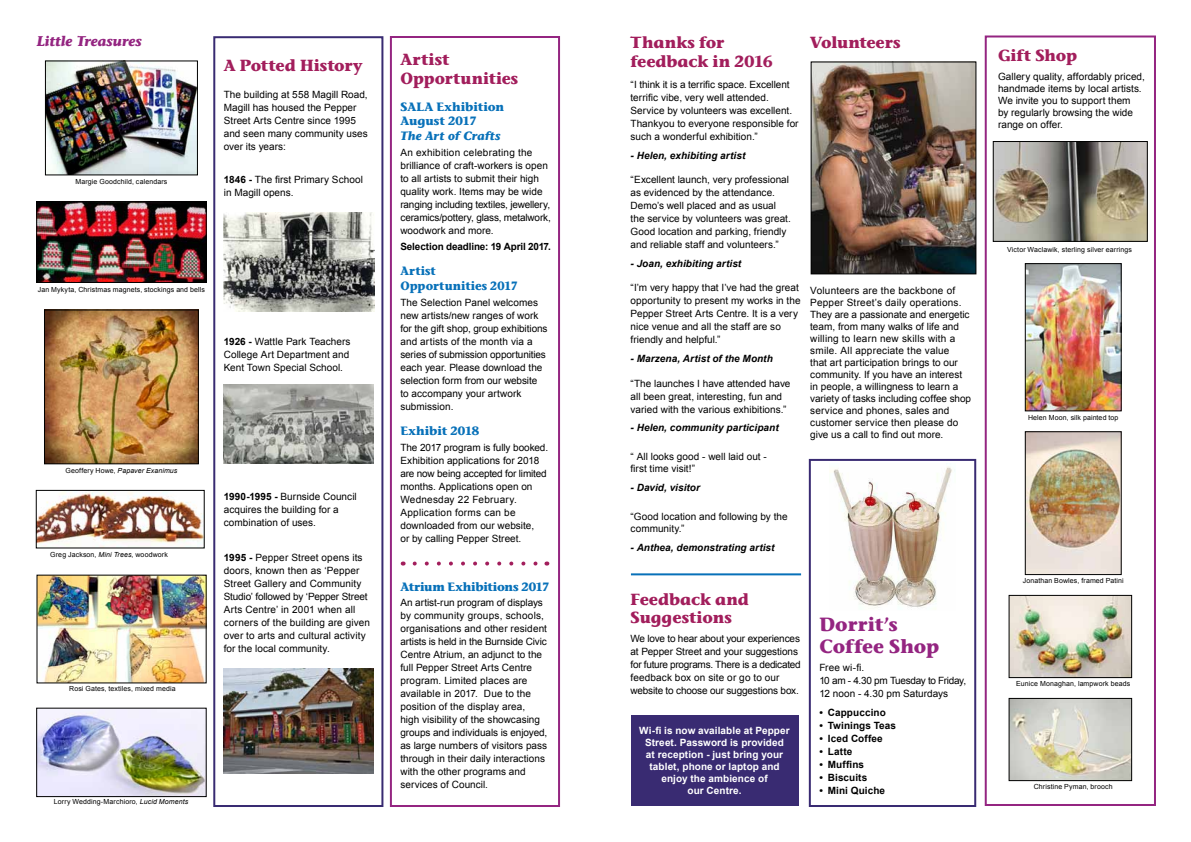
<style>
.page{position:relative;width:1191px;height:842px;background:#fff}
.page>*{position:absolute;margin:0;border:0;box-sizing:border-box;transform-origin:0 0}
.t1{font:700 19px/22px "Stone Inf ITC";color:#942581}
.t2{font:700 16px/19px "Stone Inf ITC";color:#a21e5c}
.t3{font:italic 700 14px "Stone Inf ITC";letter-spacing:-.005em;color:#942581}
.t4{font:700 12px/14.4px "Stone Inf ITC";letter-spacing:-.005em;color:#0871b9}
.t5{font:700 12px/14.4px "Stone Inf ITC";letter-spacing:-.005em;color:#0871b9;scale:.96 1}
.t6{font:italic 700 12px "Stone Inf ITC";letter-spacing:-.005em;color:#0871b9}
.t7{font:10px/13px "Arial";letter-spacing:.005em;color:#000}
.t8{font:10px/13px "Arial";letter-spacing:-.015em;color:#000}
.t9{font:italic 700 10px "Arial";letter-spacing:.005em;color:#000}
.t10{font:700 10px/12px "Arial";letter-spacing:.01em;color:#fff;text-align:center}
.t11{font:700 10px "Arial";letter-spacing:.005em;color:#000}
.t12{font:7px "Arial";letter-spacing:.015em;color:#000}
.t13{font:italic 7px "Arial";letter-spacing:.01em;color:#000}
.s1{font-weight:700}
.s2{font-style:normal}
.s3{font-style:italic}
</style>
<div class="page">
<div style="left:984px;top:36px;width:172px;height:770px;border:2px solid #942581"></div>
<div style="left:390px;top:36px;width:170px;height:771px;border:2px solid #942581"></div>
<img style="left:995px;top:143px;width:150px;height:97px">
<div style="left:993px;top:141px;width:154px;height:101px;border:1px solid #000"></div>
<img style="left:1010px;top:597px;width:119px;height:79px">
<div style="left:1008px;top:595px;width:123px;height:83px;border:1px solid #000"></div>
<img style="left:46px;top:312px;width:151px;height:150px">
<div style="left:44px;top:310px;width:155px;height:154px;border:1px solid #000"></div>
<img style="left:38px;top:492px;width:164px;height:54px">
<div style="left:36px;top:490px;width:168px;height:58px;border:1px solid #000"></div>
<img style="left:38px;top:204px;width:166px;height:77px">
<div style="left:36px;top:202px;width:170px;height:81px;border:1px solid #000"></div>
<img style="left:38px;top:710px;width:166px;height:85px">
<div style="left:36px;top:708px;width:170px;height:89px;border:1px solid #000"></div>
<img style="left:47px;top:63px;width:149px;height:110px">
<div style="left:45px;top:61px;width:153px;height:114px;border:1px solid #000"></div>
<img style="left:39px;top:577px;width:165px;height:104px">
<hr style="left:631px;top:573px;width:170px;height:2px;background:#0871b9">
<div style="left:630px;top:715px;width:168px;height:91px;background:#392b72"></div>
<div style="left:213px;top:36px;width:170px;height:771px;border:2px solid #392b72"></div>
<img style="left:224px;top:212px;width:150px;height:100px">
<img style="left:224px;top:385px;width:149px;height:79px">
<img style="left:1027px;top:265px;width:92px;height:144px">
<div style="left:1025px;top:263px;width:96px;height:148px;border:1px solid #000"></div>
<img style="left:1027px;top:433px;width:92px;height:140px">
<div style="left:1025px;top:431px;width:96px;height:144px;border:1px solid #000"></div>
<img style="left:1010px;top:700px;width:119px;height:79px">
<div style="left:1008px;top:698px;width:123px;height:83px;border:1px solid #000"></div>
<svg style="left:414px;top:561px;width:124px;height:4px"></svg>
<div style="left:809px;top:459px;width:167px;height:348px;border:2px solid #392b72"></div>
<img style="left:833px;top:466px;width:122px;height:143px">
<img style="left:224px;top:668px;width:149px;height:105px">
<img style="left:813px;top:64px;width:161px;height:208px">
<div style="left:811px;top:62px;width:165px;height:212px;border:1px solid #000"></div>
<h3 class="t3" style="left:37px;top:33px;width:107px">Little Treasures</h3>
<p class="t12" style="left:75px;top:177px;width:93px">Margie Goodchild, calendars</p>
<h2 class="t2" style="left:224px;top:56px;width:140px">A Potted History</h2>
<p class="t7" style="left:224px;top:88px;width:145px">The building at 558 Magill Road,<br>Magill has housed the Pepper<br>Street Arts Centre since 1995 and seen many community uses over its years:</p>
<p class="t7" style="left:224px;top:173px;width:141px"><span class="s1">1846 -</span> The first Primary School in Magill opens.</p>
<p class="t12" style="left:38px;top:285px;width:169px">Jan Mykyta, Christmas magnets, stockings and bells</p>
<p class="t7" style="left:224px;top:335px;width:128px"><span class="s1">1926 -</span> Wattle Park Teachers<br>College Art Department and<br>Kent Town Special School.</p>
<p class="t13" style="left:65px;top:466px;width:113px"><span class="s2">Geoffery Howe,</span> Papaver Exanimus</p>
<p class="t12" style="left:50px;top:550px;width:119px">Greg Jackson, <span class="s3">Mini Trees</span>, woodwork</p>
<p class="t12" style="left:69px;top:684px;width:108px">Rosi Gates, textiles, mixed media</p>
<p class="t7" style="left:224px;top:490px;width:134px"><span class="s1">1990-1995 -</span> Burnside Council acquires the building for a combination of uses.</p>
<p class="t7" style="left:224px;top:551px;width:148px"><span class="s1">1995 -</span> Pepper Street opens its doors, known then as ‘Pepper<br>Street Gallery and Community<br>Studio’ followed by ‘Pepper Street<br>Arts Centre’ in 2001 when all corners of the building are given over to arts and cultural activity for the local community.</p>
<p class="t12" style="left:54px;top:797px;width:136px">Lorry Wedding-Marchioro, <span class="s3">Lucid Moments</span></p>
<h2 class="t2" style="left:400px;top:50px;width:119px">Artist<br>Opportunities</h2>
<p class="t4" style="left:400px;top:100px;width:105px">SALA Exhibition<br>August 2017</p>
<p class="t6" style="left:400px;top:128px;width:101px">The Art of Crafts</p>
<p class="t7" style="left:400px;top:146px;width:152px">An exhibition celebrating the brilliance of craft-workers is open to all artists to submit their high quality work. Items may be wide ranging including textiles, jewellery, ceramics/pottery, glass, metalwork, woodwork and more.</p>
<p class="t11" style="left:400px;top:239px;width:152px">Selection deadline: 19 April 2017.</p>
<p class="t5" style="left:400px;top:264px;width:124px">Artist<br>Opportunities 2017</p>
<p class="t7" style="left:400px;top:296px;width:149px">The Selection Panel welcomes new artists/new ranges of work for the gift shop, group exhibitions and artists of the month via a series of submission opportunities each year. Please download the selection form from our website to accompany your artwork submission.</p>
<p class="t4" style="left:400px;top:424px;width:80px">Exhibit 2018</p>
<p class="t7" style="left:400px;top:441px;width:149px">The 2017 program is fully booked.<br>Exhibition applications for 2018 are now being accepted for limited months. Applications open on<br>Wednesday 22 February.<br>Application forms can be downloaded from our website,<br>or by calling Pepper Street.</p>
<p class="t4" style="left:400px;top:579px;width:151px">Atrium Exhibitions 2017</p>
<p class="t7" style="left:400px;top:596px;width:148px">An artist-run program of displays by community groups, schools, organisations and other resident artists is held in the Burnside Civic<br>Centre Atrium, an adjunct to the full Pepper Street Arts Centre program. Limited places are available in 2017. Due to the position of the display area,<br>high visibility of the showcasing groups and individuals is enjoyed, as large numbers of visitors pass through in their daily interactions with the other programs and services of Council.</p>
<h2 class="t2" style="left:630px;top:33px;width:144px">Thanks for feedback in 2016</h2>
<p class="t7" style="left:630px;top:79px;width:170px">“I think it is a terrific space. Excellent terrific vibe, very well attended.<br>Service by volunteers was excellent.<br>Thankyou to everyone responsible for such a wonderful exhibition.”</p>
<p class="t9" style="left:630px;top:149px;width:116px">- Helen, exhibiting artist</p>
<p class="t7" style="left:630px;top:174px;width:162px">“Excellent launch, very professional as evidenced by the attendance.<br>Demo’s well placed and as usual the service by volunteers was great.<br>Good location and parking, friendly and reliable staff and volunteers.”</p>
<p class="t9" style="left:630px;top:257px;width:112px">- Joan, exhibiting artist</p>
<p class="t7" style="left:630px;top:282px;width:171px">“I’m very happy that I’ve had the great opportunity to present my works in the Pepper Street Arts Centre. It is a very nice venue and all the staff are so friendly and helpful.”</p>
<p class="t9" style="left:630px;top:352px;width:144px">- Marzena, Artist of the Month</p>
<p class="t7" style="left:630px;top:377px;width:161px">“The launches I have attended have all been great, interesting, fun and varied with the various exhibitions.”</p>
<p class="t9" style="left:630px;top:421px;width:150px">- Helen, community participant</p>
<p class="t7" style="left:630px;top:451px;width:138px;line-height:12px">“ All looks good - well laid out - first time visit!”</p>
<p class="t9" style="left:630px;top:481px;width:71px">- David, visitor</p>
<p class="t7" style="left:630px;top:510px;width:159px;line-height:12px">“Good location and following by the community.”</p>
<p class="t9" style="left:630px;top:540px;width:145px">- Anthea, demonstrating artist</p>
<h2 class="t2" style="left:810px;top:32px;width:92px">Volunteers</h2>
<p class="t7" style="left:810px;top:284px;width:162px;line-height:12px">Volunteers are the backbone of Pepper Street’s daily operations.<br>They are a passionate and energetic team, from many walks of life and willing to learn new skills with a smile. All appreciate the value<br>that art participation brings to our community. If you have an interest in people, a willingness to learn a variety of tasks including coffee shop service and phones, sales and customer service then please do give us a call to find out more.</p>
<h2 class="t2" style="left:630px;top:591px;width:120px;line-height:18px">Feedback and<br>Suggestions</h2>
<p class="t8" style="left:630px;top:632px;width:172px">We love to hear about your experiences at Pepper Street and your suggestions for future programs. There is a dedicated feedback box on site or go to our website to choose our suggestions box.</p>
<p class="t10" style="left:639px;top:725px;width:152px">Wi-fi is now available at Pepper<br>Street. Password is provided<br>at reception - just bring your tablet, phone or laptop and enjoy the ambience of<br>our Centre.</p>
<h1 class="t1" style="left:819px;top:613px;width:122px">Dorrit’s<br>Coffee Shop</h1>
<p class="t8" style="left:819px;top:661px;width:148px">Free wi-fi.<br>10 am - 4.30 pm Tuesday to Friday,<br>12 noon - 4.30 pm Saturdays</p>
<p class="t11" style="left:819px;top:706px;width:68px">• Cappuccino</p>
<p class="t11" style="left:819px;top:719px;width:78px">• Twinings Teas</p>
<p class="t11" style="left:819px;top:732px;width:65px">• Iced Coffee</p>
<p class="t11" style="left:819px;top:745px;width:35px">• Latte</p>
<p class="t11" style="left:819px;top:758px;width:46px">• Muffins</p>
<p class="t11" style="left:819px;top:771px;width:50px">• Biscuits</p>
<p class="t11" style="left:819px;top:784px;width:67px">• Mini Quiche</p>
<h2 class="t2" style="left:998px;top:46px;width:81px">Gift Shop</h2>
<p class="t7" style="left:998px;top:70px;width:148px;line-height:12px">Gallery quality, affordably priced, handmade items by local artists.<br>We invite you to support them<br>by regularly browsing the wide range on offer.</p>
<p class="t12" style="left:1007px;top:245px;width:126px">Victor Waclawik, sterling silver earrings</p>
<p class="t12" style="left:1028px;top:412px;width:92px">Helen Moon, silk painted top</p>
<p class="t12" style="left:1022px;top:576px;width:102px">Jonathan Bowles, framed Patini</p>
<p class="t12" style="left:1016px;top:679px;width:115px">Eunice Monaghan, lampwork beads</p>
<p class="t12" style="left:1033px;top:782px;width:80px">Christine Pyman, brooch</p>
</div>
